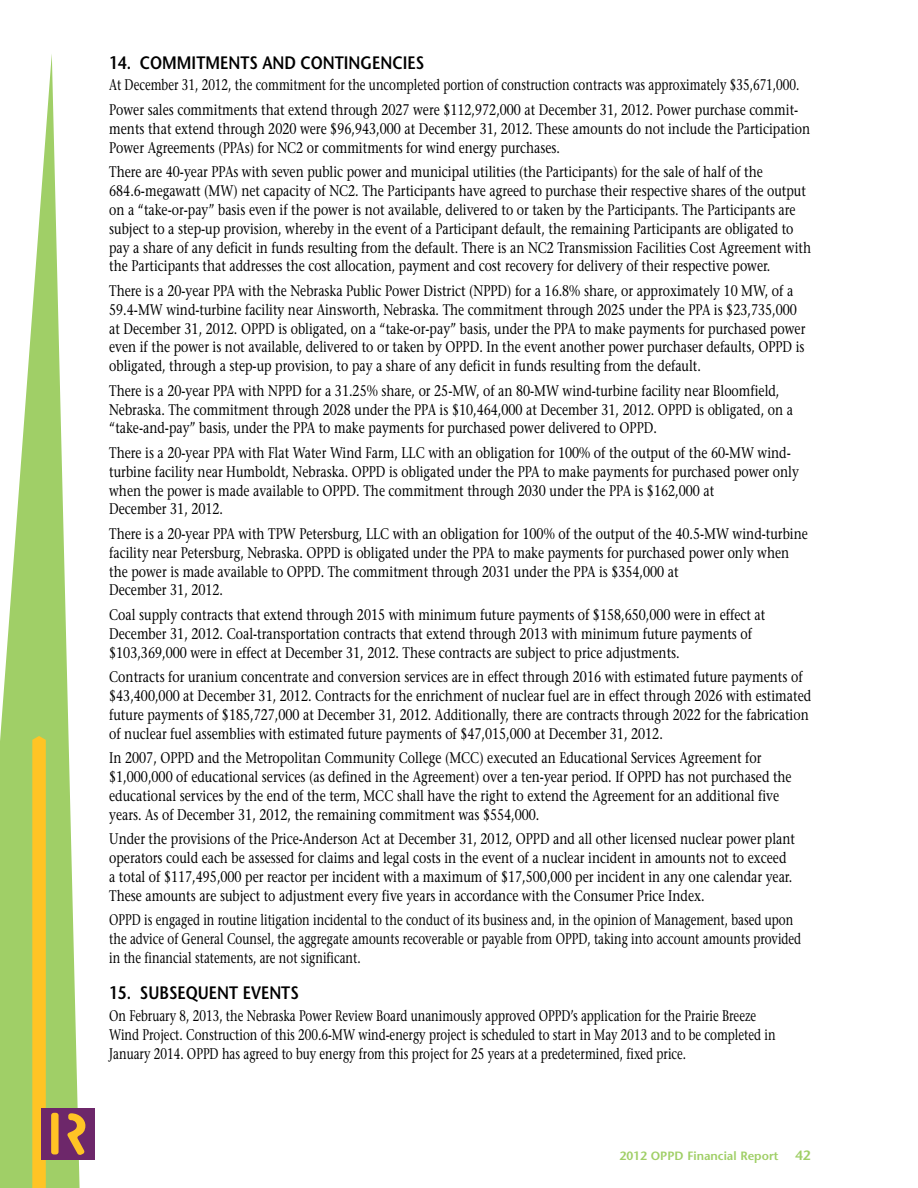
<style>
.page{position:relative;width:918px;height:1188px;background:#fff}
.page>*{position:absolute;margin:0;border:0;box-sizing:border-box;transform-origin:0 0}
.t1{font:600 18px "Stone Sans Std";color:#000;scale:.85 1}
.t2{font:500 15.3px/18.8px "Stone Serif Std";color:#000;scale:.8 1}
.t3{font:500 15.3px/18.8px "Stone Serif Std";color:#000;scale:.75 1}
.t4{font:600 12px "Stone Sans Std";color:#a0cf67}
.s1{font-size:13.5px}
</style>
<div class="page">
<svg style="left:0;top:54px;width:69px;height:1134px;fill:#a0cf67"></svg>
<div style="left:41px;top:1108px;width:54px;height:52px;background:#6d276a"></div>
<svg style="left:32px;top:736px;width:53px;height:452px"></svg>
<p class="t1" style="left:109px;top:52px;width:372px">14. COMMITMENTS AND CONTINGENCIES</p>
<p class="t3" style="left:109px;top:73px;width:920px;line-height:24.8px">At December 31, 2012, the commitment for the uncompleted portion of construction contracts was approximately $35,671,000.<br>Power sales commitments that extend through 2027 were $112,972,000 at December 31, 2012. Power purchase commit-</p>
<p class="t2" style="left:109px;top:119px;width:878px">ments that extend through 2020 were $96,943,000 at December 31, 2012. These amounts do not include the Participation<br>Power Agreements (PPAs) for NC2 or commitments for wind energy purchases.</p>
<p class="t2" style="left:109px;top:163px;width:879px">There are 40-year PPAs with seven public power and municipal utilities (the Participants) for the sale of half of the<br>684. 6-megawatt (MW) net capacity of NC2. The Participants have agreed to purchase their respective shares of the output on a “take-or-pay” basis even if the power is not available, delivered to or taken by the Participants. The Participants are subject to a step-up provision, whereby in the event of a Participant default, the remaining Participants are obligated to pay a share of any deficit in funds resulting from the default. There is an NC2 Transmission Facilities Cost Agreement with the Participants that addresses the cost allocation, payment and cost recovery for delivery of their respective power.</p>
<p class="t2" style="left:109px;top:281px;width:857px">There is a 20-year PPA with the Nebraska Public Power District (NPPD) for a 16. 8% share, or approximately 10 MW, of a</p>
<p class="t2" style="left:109px;top:300px;width:872px">59. 4-MW wind-turbine facility near Ainsworth, Nebraska. The commitment through 2025 under the PPA is $23,735,000 at December 31, 2012. OPPD is obligated, on a “take-or-pay” basis, under the PPA to make payments for purchased power even if the power is not available, delivered to or taken by OPPD. In the event another power purchaser defaults, OPPD is obligated, through a step-up provision, to pay a share of any deficit in funds resulting from the default.</p>
<p class="t2" style="left:109px;top:381px;width:856px">There is a 20-year PPA with NPPD for a 31. 25% share, or 25-MW, of an 80-MW wind-turbine facility near Bloomfield,<br>Nebraska. The commitment through 2028 under the PPA is $10,464,000 at December 31, 2012. OPPD is obligated, on a “take-and-pay” basis, under the PPA to make payments for purchased power delivered to OPPD.</p>
<p class="t2" style="left:109px;top:443px;width:864px">There is a 20-year PPA with Flat Water Wind Farm, LLC with an obligation for 100% of the output of the 60-MW wind&shy;turbine facility near Humboldt, Nebraska. OPPD is obligated under the PPA to make payments for purchased power only when the power is made available to OPPD. The commitment through 2030 under the PPA is $162,000 at<br>December 31, 2012.</p>
<p class="t2" style="left:109px;top:524px;width:875px">There is a 20-year PPA with TPW Petersburg, LLC with an obligation for 100% of the output of the 40. 5-MW wind-turbine facility near Petersburg, Nebraska. OPPD is obligated under the PPA to make payments for purchased power only when the power is made available to OPPD. The commitment through 2031 under the PPA is $354,000 at<br>December 31, 2012.</p>
<p class="t2" style="left:109px;top:605px;width:822px">Coal supply contracts that extend through 2015 with minimum future payments of $158,650,000 were in effect at<br>December 31, 2012. Coal-transportation contracts that extend through 2013 with minimum future payments of $103,369,000 were in effect at December 31, 2012. These contracts are subject to price adjustments.</p>
<p class="t2" style="left:109px;top:668px;width:879px">Contracts for uranium concentrate and conversion services are in effect through 2016 with estimated future payments of $43,400,000 at December 31, 2012. Contracts for the enrichment of nuclear fuel are in effect through 2026 with estimated future payments of $185,727,000 at December 31, 2012. Additionally, there are contracts through 2022 for the fabrication of nuclear fuel assemblies with estimated future payments of $47,015,000 at December 31, 2012.</p>
<p class="t2" style="left:109px;top:749px;width:855px">In 2007, OPPD and the Metropolitan Community College (MCC) executed an Educational Services Agreement for $1,000,000 of educational services (as defined in the Agreement) over a ten-year period. If OPPD has not purchased the educational services by the end of the term, MCC shall have the right to extend the Agreement for an additional five years. As of December 31, 2012, the remaining commitment was $554,000.</p>
<p class="t2" style="left:109px;top:830px;width:859px">Under the provisions of the Price-Anderson Act at December 31, 2012, OPPD and all other licensed nuclear power plant operators could each be assessed for claims and legal costs in the event of a nuclear incident in amounts not to exceed a total of $117,495,000 per reactor per incident with a maximum of $17,500,000 per incident in any one calendar year.<br>These amounts are subject to adjustment every five years in accordance with the Consumer Price Index.</p>
<p class="t3" style="left:109px;top:911px;width:924px">OPPD is engaged in routine litigation incidental to the conduct of its business and, in the opinion of Management, based upon the advice of General Counsel, the aggregate amounts recoverable or payable from OPPD, taking into account amounts provided in the financial statements, are not significant.</p>
<p class="t1" style="left:109px;top:982px;width:225px">15. SUBSEQUENT EVENTS</p>
<p class="t3" style="left:109px;top:1007px;width:890px">On February 8, 2013, the Nebraska Power Review Board unanimously approved OPPD’s application for the Prairie Breeze<br>Wind Project. Construction of this 200. 6-MW wind-energy project is scheduled to start in May 2013 and to be completed in<br>January 2014. OPPD has agreed to buy energy from this project for 25 years at a predetermined, fixed price.</p>
<p class="t4" style="left:619px;top:1149px;width:193px">2012 OPPD Financial Report <span class="s1">42</span></p>
</div>
